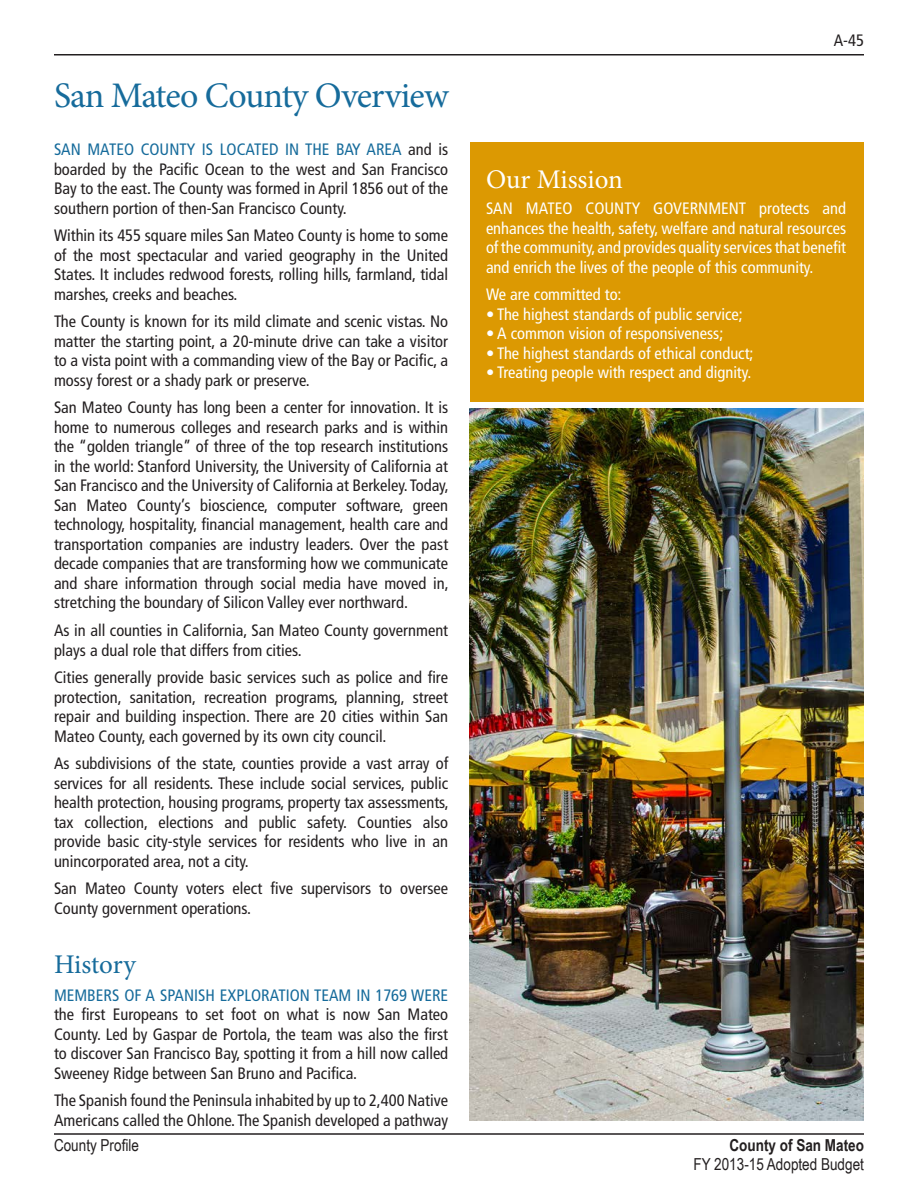
<style>
.page{position:relative;width:918px;height:1188px;background:#fff}
.page>*{position:absolute;margin:0;border:0;box-sizing:border-box;transform-origin:0 0}
.Subhead{font:36px "Minion Pro";letter-spacing:-.025em;color:#166b9b}
.Subhead_2{font:27px "Minion Pro";color:#fff}
.Subhead_2-2{font:27px "Minion Pro";letter-spacing:-.005em;color:#166b9b}
.t1{font:condensed 16.5px/19.5px "Frutiger";color:#231f20;text-align:justify}
.t2{font:condensed 16.5px/19.5px "Frutiger";color:#fff;text-align:justify}
.t3{font:16.5px/19.5px "Arial Narrow";color:#231f20;text-align:right}
.s1{color:#166b9b}
.s2{font-weight:700}
</style>
<div class="page">
<img style="left:470px;top:408px;width:394px;height:712px">
<hr style="left:54px;top:54px;width:810px;height:2px;background:#231f20">
<hr style="left:54px;top:1133px;width:810px;height:2px;background:#231f20">
<div style="left:470px;top:142px;width:394px;height:260px;background:#dc9902"></div>
<p class="Subhead" style="left:54px;top:72px;width:396px">San Mateo County Overview</p>
<p class="t1" style="left:54px;top:140px;width:396px"><span class="s1">SAN MATEO COUNTY IS LOCATED IN THE BAY AREA</span> and is boarded by the Pacific Ocean to the west and San Francisco Bay to the east. The County was formed in April 1856 out of the southern portion of then-San Francisco County.</p>
<p class="t1" style="left:54px;top:226px;width:396px">Within its 455 square miles San Mateo County is home to some of the most spectacular and varied geography in the United States. It includes redwood forests, rolling hills, farmland, tidal marshes, creeks and beaches.</p>
<p class="t1" style="left:54px;top:312px;width:396px">The County is known for its mild climate and scenic vistas. No matter the starting point, a 20-minute drive can take a visitor to a vista point with a commanding view of the Bay or Pacific, a mossy forest or a shady park or preserve.</p>
<p class="t1" style="left:54px;top:398px;width:396px">San Mateo County has long been a center for innovation. It is home to numerous colleges and research parks and is within the “golden triangle” of three of the top research institutions in the world: Stanford University, the University of California at San Francisco and the University of California at Berkeley. Today, San Mateo County’s bioscience, computer software, green technology, hospitality, financial management, health care and transportation companies are industry leaders. Over the past decade companies that are transforming how we communicate and share information through social media have moved in, stretching the boundary of Silicon Valley ever northward.</p>
<p class="t1" style="left:54px;top:621px;width:396px">As in all counties in California, San Mateo County government plays a dual role that differs from cities.</p>
<p class="t1" style="left:54px;top:668px;width:396px">Cities generally provide basic services such as police and fire protection, sanitation, recreation programs, planning, street repair and building inspection. There are 20 cities within San Mateo County, each governed by its own city council.</p>
<p class="t1" style="left:54px;top:754px;width:396px">As subdivisions of the state, counties provide a vast array of services for all residents. These include social services, public health protection, housing programs, property tax assessments, tax collection, elections and public safety. Counties also provide basic city-style services for residents who live in an unincorporated area, not a city.</p>
<p class="t1" style="left:54px;top:879px;width:396px">San Mateo County voters elect five supervisors to oversee<br>County government operations.</p>
<p class="Subhead_2-2" style="left:54px;top:946px;width:83px">History</p>
<p class="t1" style="left:54px;top:985px;width:396px"><span class="s1">MEMBERS OF A SPANISH EXPLORATION TEAM IN 1769 WERE </span>the first Europeans to set foot on what is now San Mateo County. Led by Gaspar de Portola, the team was also the first to discover San Francisco Bay, spotting it from a hill now called Sweeney Ridge between San Bruno and Pacifica.</p>
<p class="t1" style="left:54px;top:1091px;width:396px">The Spanish found the Peninsula inhabited by up to 2,400 Native<br>Americans called the Ohlone. The Spanish developed a pathway</p>
<p class="t3" style="left:54px;top:1134px;width:86px">County Profile</p>
<p class="t1" style="left:834px;top:31px;width:32px">A-45</p>
<p class="Subhead_2" style="left:486px;top:161px;width:138px">Our Mission</p>
<p class="t2" style="left:486px;top:199px;width:362px">SAN MATEO COUNTY GOVERNMENT protects and enhances the health, safety, welfare and natural resources of the community, and provides quality services that benefit and enrich the lives of the people of this community.</p>
<p class="t2" style="left:486px;top:285px;width:137px">We are committed to:</p>
<p class="t2" style="left:486px;top:305px;width:258px">• The highest standards of public service;</p>
<p class="t2" style="left:486px;top:324px;width:239px">• A common vision of responsiveness;</p>
<p class="t2" style="left:486px;top:344px;width:269px">• The highest standards of ethical conduct;</p>
<p class="t2" style="left:486px;top:363px;width:267px">• Treating people with respect and dignity.</p>
<p class="t3" style="left:693px;top:1134px;width:172px"><span class="s2">County of San Mateo<br></span>FY 2013-15 Adopted Budget</p>
</div>
